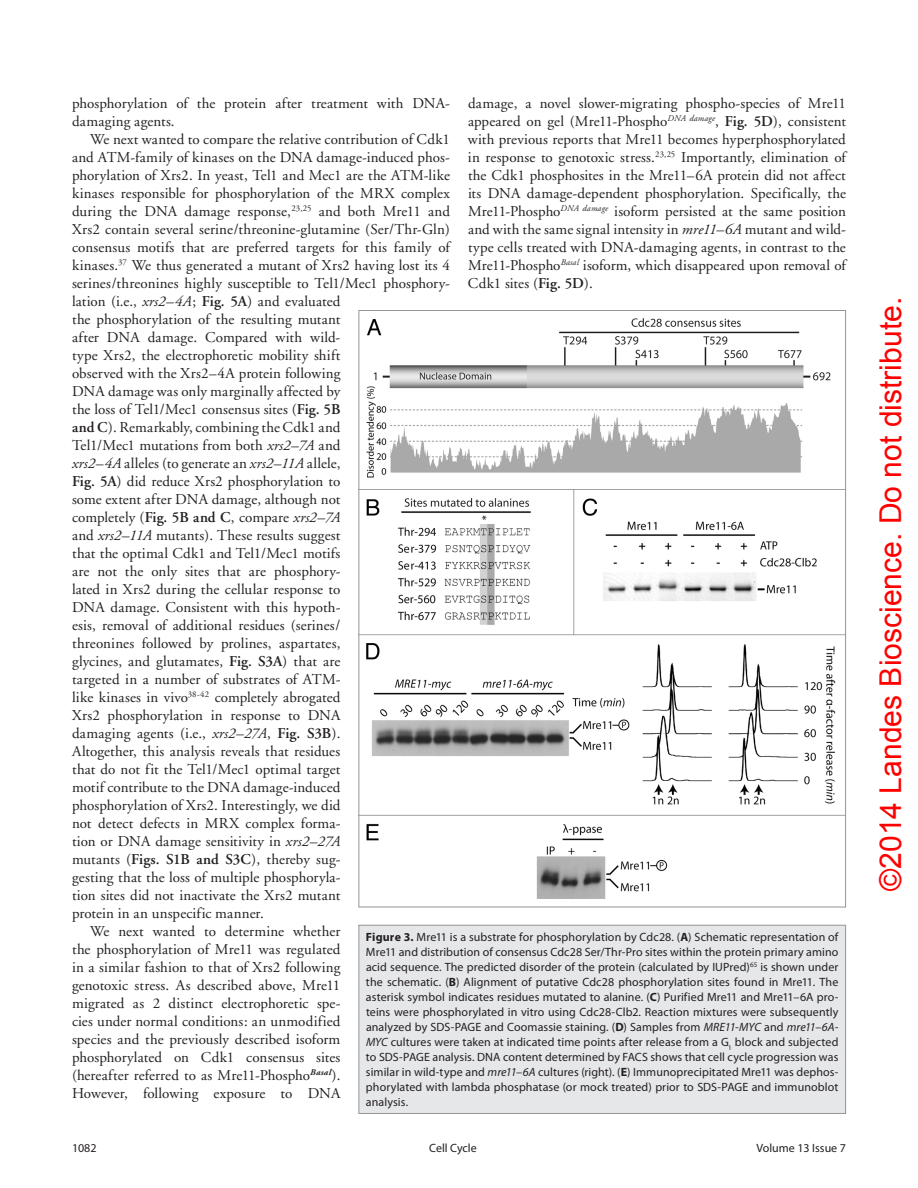
<style>
.page{position:relative;width:918px;height:1188px;background:#fff}
.page>*{position:absolute;margin:0;border:0;box-sizing:border-box;transform-origin:0 0}
.t1{font:30.15px "Arial";color:#f00}
.t2{font:15px/18px "Adobe Garamond";letter-spacing:.005em;color:#231f20}
.t3{font:12px/15px "Myriad Pro";letter-spacing:.005em;color:#231f20;text-align:justify}
.s1{font-style:italic}
.s2{font-weight:600}
.s3{font-weight:700}
</style>
<div class="page">
<img style="left:360px;top:318px;width:484px;height:581px">
<div style="left:359px;top:925px;width:487px;height:188px;background:#e6e7e9"></div>
<div style="left:358px;top:925px;width:488px;height:189px;border:1px solid #939598"></div>
<p class="t2" style="left:72px;top:95px;width:379px">phosphorylation of the protein after treatment with DNA&shy;damaging agents.</p>
<p class="t2" style="left:90px;top:131px;width:361px">We next wanted to compare the relative contribution of Cdk1</p>
<p class="t2" style="left:72px;top:149px;width:379px">and ATM-family of kinases on the DNA damage-induced phos-</p>
<p class="t2" style="left:72px;top:167px;width:379px">phorylation of Xrs2. In yeast, Tel1 and Mec1 are the ATM-like</p>
<p class="t2" style="left:72px;top:185px;width:379px">kinases responsible for phosphorylation of the MRX complex</p>
<p class="t2" style="left:72px;top:203px;width:379px">during the DNA damage response,<sup>23,25</sup> and both Mre11 and</p>
<p class="t2" style="left:72px;top:221px;width:379px">Xrs2 contain several serine/threonine-glutamine (Ser/Thr-Gln)</p>
<p class="t2" style="left:72px;top:239px;width:379px">consensus motifs that are preferred targets for this family of</p>
<p class="t2" style="left:72px;top:257px;width:379px">kinases.<sup>37</sup> We thus generated a mutant of Xrs2 having lost its 4</p>
<p class="t2" style="left:72px;top:275px;width:379px">serines/threonines highly susceptible to Tel1/Mec1 phosphory-</p>
<p class="t2" style="left:72px;top:293px;width:270px">lation (i.e., <span class="s1">xrs2–4A</span>; <span class="s2">Fig. 5A</span>) and evaluated</p>
<p class="t2" style="left:72px;top:311px;width:270px">the phosphorylation of the resulting mutant</p>
<p class="t2" style="left:72px;top:329px;width:270px">after DNA damage. Compared with wild-</p>
<p class="t2" style="left:72px;top:347px;width:270px">type Xrs2, the electrophoretic mobility shift</p>
<p class="t2" style="left:72px;top:365px;width:270px">observed with the Xrs2–4A protein following</p>
<p class="t2" style="left:72px;top:383px;width:270px">DNA damage was only marginally affected by</p>
<p class="t2" style="left:72px;top:401px;width:270px">the loss of Tel1/Mec1 consensus sites (<span class="s2">Fig. 5B</span></p>
<p class="t2" style="left:72px;top:419px;width:270px"><span class="s2">and C</span>). Remarkably, combining the Cdk1 and</p>
<p class="t2" style="left:72px;top:437px;width:270px">Tel1/Mec1 mutations from both <span class="s1">xrs2–7A</span> and</p>
<p class="t2" style="left:72px;top:455px;width:270px"><span class="s1">xrs2–4A</span> alleles (to generate an <span class="s1">xrs2–11A</span> allele,</p>
<p class="t2" style="left:72px;top:473px;width:270px"><span class="s2">Fig. 5A</span>) did reduce Xrs2 phosphorylation to</p>
<p class="t2" style="left:72px;top:491px;width:270px">some extent after DNA damage, although not</p>
<p class="t2" style="left:72px;top:509px;width:270px">completely (<span class="s2">Fig. 5B and C</span>, compare <span class="s1">xrs2–7A</span></p>
<p class="t2" style="left:72px;top:527px;width:270px">and <span class="s1">xrs2–11A</span> mutants). These results suggest</p>
<p class="t2" style="left:72px;top:545px;width:270px">that the optimal Cdk1 and Tel1/Mec1 motifs</p>
<p class="t2" style="left:72px;top:563px;width:270px">are not the only sites that are phosphory-</p>
<p class="t2" style="left:72px;top:581px;width:270px">lated in Xrs2 during the cellular response to</p>
<p class="t2" style="left:72px;top:599px;width:270px">DNA damage. Consistent with this hypoth-</p>
<p class="t2" style="left:72px;top:617px;width:270px">esis, removal of additional residues (serines/</p>
<p class="t2" style="left:72px;top:635px;width:270px">threonines followed by prolines, aspartates,</p>
<p class="t2" style="left:72px;top:653px;width:270px">glycines, and glutamates, <span class="s2">Fig. S3A</span>) that are</p>
<p class="t2" style="left:72px;top:671px;width:270px">targeted in a number of substrates of ATM-</p>
<p class="t2" style="left:72px;top:689px;width:270px">like kinases in vivo<sup>38-42</sup> completely abrogated</p>
<p class="t2" style="left:72px;top:707px;width:270px">Xrs2 phosphorylation in response to DNA</p>
<p class="t2" style="left:72px;top:725px;width:270px">damaging agents (i.e., <span class="s1">xrs2–27A</span>, <span class="s2">Fig. S3B</span>).</p>
<p class="t2" style="left:72px;top:743px;width:270px">Altogether, this analysis reveals that residues</p>
<p class="t2" style="left:72px;top:761px;width:270px">that do not fit the Tel1/Mec1 optimal target</p>
<p class="t2" style="left:72px;top:779px;width:270px">motif contribute to the DNA damage-induced</p>
<p class="t2" style="left:72px;top:797px;width:270px">phosphorylation of Xrs2. Interestingly, we did</p>
<p class="t2" style="left:72px;top:815px;width:270px">not detect defects in MRX complex forma-</p>
<p class="t2" style="left:72px;top:833px;width:270px">tion or DNA damage sensitivity in <span class="s1">xrs2–27A</span></p>
<p class="t2" style="left:72px;top:851px;width:270px">mutants (<span class="s2">Figs. S1B and S3C</span>), thereby sug-</p>
<p class="t2" style="left:72px;top:869px;width:270px">gesting that the loss of multiple phosphoryla-</p>
<p class="t2" style="left:72px;top:887px;width:270px">tion sites did not inactivate the Xrs2 mutant</p>
<p class="t2" style="left:72px;top:905px;width:193px">protein in an unspecific manner.</p>
<p class="t2" style="left:90px;top:923px;width:252px">We next wanted to determine whether</p>
<p class="t2" style="left:72px;top:941px;width:270px">the phosphorylation of Mre11 was regulated</p>
<p class="t2" style="left:72px;top:959px;width:270px">in a similar fashion to that of Xrs2 following</p>
<p class="t2" style="left:72px;top:977px;width:270px">genotoxic stress. As described above, Mre11</p>
<p class="t2" style="left:72px;top:995px;width:270px">migrated as 2 distinct electrophoretic spe-</p>
<p class="t2" style="left:72px;top:1013px;width:270px">cies under normal conditions: an unmodified</p>
<p class="t2" style="left:72px;top:1031px;width:270px">species and the previously described isoform</p>
<p class="t2" style="left:72px;top:1049px;width:270px">phosphorylated on Cdk1 consensus sites</p>
<p class="t2" style="left:72px;top:1067px;width:270px">(hereafter referred to as Mre11-Phospho<sup>Basal</sup>).</p>
<p class="t2" style="left:72px;top:1085px;width:270px">However, following exposure to DNA</p>
<p class="t2" style="left:468px;top:95px;width:380px;text-align:justify">damage, a novel slower-migrating phospho-species of Mre11 appeared on gel (Mre11-Phospho<sup>DNA</sup> <sup>damage</sup>, <span class="s2">Fig. 5D</span>), consistent with previous reports that Mre11 becomes hyperphosphorylated in response to genotoxic stress.<sup>23,25</sup> Importantly, elimination of the Cdk1 phosphosites in the Mre11–6A protein did not affect its DNA damage-dependent phosphorylation. Specifically, the Mre11-Phospho<sup>DNA</sup> <sup>damage</sup> isoform persisted at the same position and with the same signal intensity in <span class="s1">mre11–6A</span> mutant and wild&shy;type cells treated with DNA-damaging agents, in contrast to the Mre11-Phospho<sup>Basal</sup> isoform, which disappeared upon removal of Cdk1 sites (<span class="s2">Fig. 5D</span>).</p>
<p class="t3" style="left:366px;top:930px;width:474px"><span class="s3">Figure 3.</span> Mre11 is a substrate for phosphorylation by Cdc28. (<span class="s3">A</span>) Schematic representation of Mre11 and distribution of consensus Cdc28 Ser/Thr-Pro sites within the protein primary amino acid sequence. The predicted disorder of the protein (calculated by IUPred)<sup>65</sup> is shown under the schematic. (<span class="s3">B</span>) Alignment of putative Cdc28 phosphorylation sites found in Mre11. The asterisk symbol indicates residues mutated to alanine. (<span class="s3">C</span>) Purified Mre11 and Mre11–6A pro&shy;teins were phosphorylated in vitro using Cdc28-Clb2. Reaction mixtures were subsequently analyzed by SDS-PAGE and Coomassie staining. (<span class="s3">D</span>) Samples from <span class="s1">MRE11-MYC</span> and <span class="s1">mre11–6A-MYC</span> cultures were taken at indicated time points after release from a G<sub>1</sub> block and subjected to SDS-PAGE analysis. DNA content determined by FACS shows that cell cycle progression was similar in wild-type and <span class="s1">mre11–6A</span> cultures (right). (<span class="s3">E</span>) Immunoprecipitated Mre11 was dephos&shy;phorylated with lambda phosphatase (or mock treated) prior to SDS-PAGE and immunoblot analysis.</p>
<p class="t3" style="left:72px;top:1140px;width:26px">1082</p>
<p class="t3" style="left:429px;top:1140px;width:49px">Cell Cycle</p>
<p class="t3" style="left:757px;top:1140px;width:91px">Volume 13 Issue 7</p>
<h1 class="t1" style="left:871px;top:891px;width:595px;rotate:-90deg">©2014 Landes Bioscience. Do not distribute.</h1>
</div>
